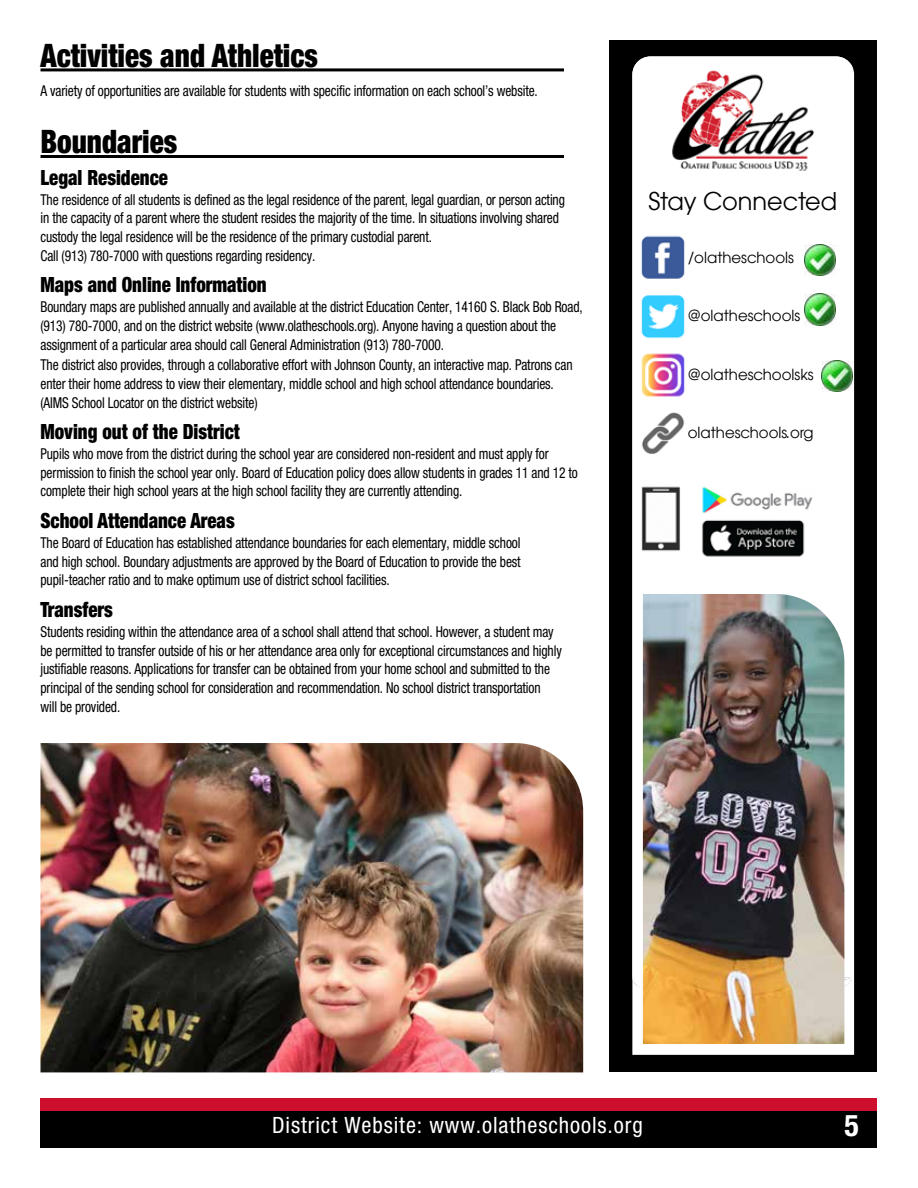
<style>
.page{position:relative;width:918px;height:1188px;background:#fff}
.page>*{position:absolute;margin:0;border:0;box-sizing:border-box;transform-origin:0 0}
.t1{font:900 condensed 32.4px "Helvetica Neue";color:#000;scale:.9 1}
.t2{font:700 condensed 30px "Helvetica Neue";color:#fff}
.t3{font:24px "Avant Garde CE";color:#000}
.t4{font:condensed 22.5px "Helvetica Neue";letter-spacing:.04em;color:#fff}
.t5{font:900 condensed 21px "Helvetica Neue";color:#000;scale:.9 1}
.t6{font:condensed 15px/18.8px "Helvetica Neue";letter-spacing:-.01em;color:#000;scale:.9 1}
.t7{font:15px "Avant Garde CE";color:#000}
</style>
<div class="page">
<div style="left:40px;top:1098px;width:838px;height:25px;background:#ce0e2d"></div>
<div style="left:40px;top:1111px;width:838px;height:37px;background:#000"></div>
<div style="left:609px;top:40px;width:267px;height:1032px;background:#000"></div>
<hr style="left:40px;top:68px;width:524px;height:3px;background:#000">
<hr style="left:40px;top:155px;width:524px;height:3px;background:#000">
<img style="left:40px;top:743px;width:543px;height:329px">
<svg style="left:632px;top:66px;width:222px;height:989px;background:#fbfbfb"></svg>
<img style="left:632px;top:56px;width:220px;height:932px">
<img style="left:643px;top:594px;width:201px;height:450px">
<div style="left:640px;top:185px;width:206px;height:42px;background:#fff"></div>
<div style="left:688px;top:247px;width:132px;height:220px;background:#fff"></div>
<img style="left:805px;top:244px;width:31px;height:31px">
<img style="left:805px;top:294px;width:31px;height:31px">
<img style="left:821px;top:361px;width:31px;height:31px">
<p class="t1" style="left:40px;top:35px;width:310px">Activities and Athletics</p>
<p class="t6" style="left:40px;top:81px;width:552px">A variety of opportunities are available for students with specific information on each school’s website.</p>
<p class="t1" style="left:40px;top:122px;width:153px">Boundaries</p>
<p class="t5" style="left:40px;top:164px;width:143px">Legal Residence</p>
<p class="t6" style="left:40px;top:190px;width:584px">The residence of all students is defined as the legal residence of the parent, legal guardian, or person acting in the capacity of a parent where the student resides the majority of the time. In situations involving shared custody the legal residence will be the residence of the primary custodial parent.<br>Call (913) 780-7000 with questions regarding residency.</p>
<p class="t5" style="left:40px;top:272px;width:253px">Maps and Online Information</p>
<p class="t6" style="left:40px;top:298px;width:604px">Boundary maps are published annually and available at the district Education Center, 14160 S. Black Bob Road, (913) 780-7000, and on the district website (www.olatheschools.org). Anyone having a question about the assignment of a particular area should call General Administration (913) 780-7000.</p>
<p class="t6" style="left:40px;top:355px;width:593px">The district also provides, through a collaborative effort with Johnson County, an interactive map. Patrons can enter their home address to view their elementary, middle school and high school attendance boundaries. (AIMS School Locator on the district website)</p>
<p class="t5" style="left:40px;top:418px;width:223px">Moving out of the District</p>
<p class="t6" style="left:40px;top:444px;width:599px">Pupils who move from the district during the school year are considered non-resident and must apply for permission to finish the school year only. Board of Education policy does allow students in grades 11 and 12 to complete their high school years at the high school facility they are currently attending.</p>
<p class="t5" style="left:40px;top:507px;width:217px">School Attendance Areas</p>
<p class="t6" style="left:40px;top:533px;width:535px;text-align:justify">The Board of Education has established attendance boundaries for each elementary, middle school and high school. Boundary adjustments are approved by the Board of Education to provide the best pupil-teacher ratio and to make optimum use of district school facilities.</p>
<p class="t5" style="left:40px;top:596px;width:82px">Transfers</p>
<p class="t6" style="left:40px;top:622px;width:581px">Students residing within the attendance area of a school shall attend that school. However, a student may be permitted to transfer outside of his or her attendance area only for exceptional circumstances and highly justifiable reasons. Applications for transfer can be obtained from your home school and submitted to the principal of the sending school for consideration and recommendation. No school district transportation<br>will be provided.</p>
<p class="t3" style="left:648px;top:187px;width:190px">Stay Connected</p>
<p class="t7" style="left:688px;top:248px;width:108px">/olatheschools</p>
<p class="t7" style="left:688px;top:307px;width:114px">@olatheschools</p>
<p class="t7" style="left:688px;top:365px;width:128px">@olatheschoolsks</p>
<p class="t7" style="left:688px;top:424px;width:127px">olatheschools.org</p>
<p class="t4" style="left:272px;top:1112px;width:372px">District Website: www.olatheschools.org</p>
<p class="t2" style="left:845px;top:1107px;width:16px">5</p>
</div>
